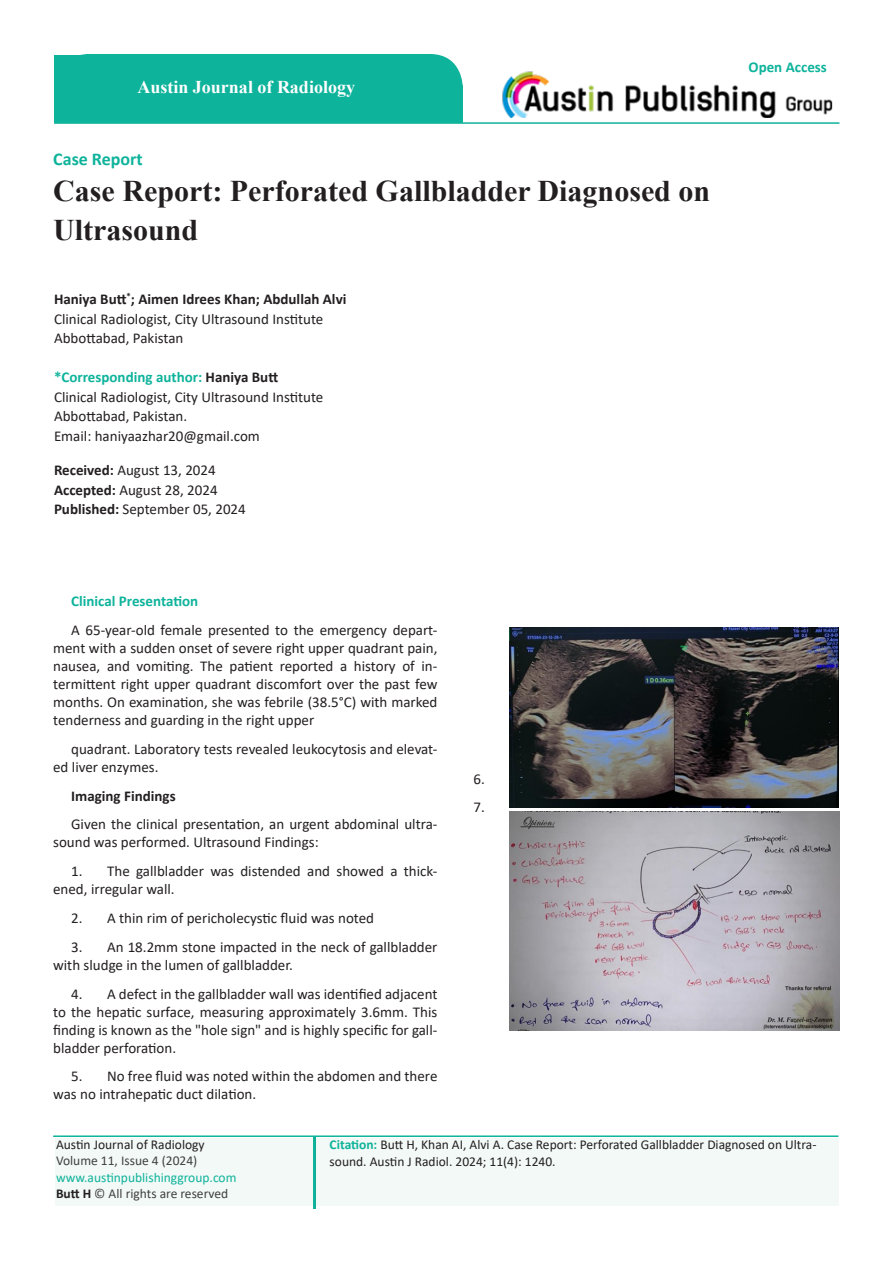
<style>
.page{position:relative;width:893px;height:1263px;background:#fff}
.page>*{position:absolute;margin:0;border:0;box-sizing:border-box;transform-origin:0 0}
.t1{font:700 30px/39px "Times New Roman";color:#231f20}
.t2{font:700 18px "Times New Roman";color:#fff}
.t3{font:700 18px "Calibri";color:#0eb39b}
.List_Paragraph{font:15px/18px "Calibri";color:#231f20}
.t4{font:700 15px "Calibri";color:#0eb39b}
.t5{font:700 15px "Calibri";color:#231f20}
.Normal__Web{font:15px "Calibri";color:#231f20}
.t6{font:13.5px/16.5px "Calibri";color:#231f20}
.t7{font:13.5px/16.5px "Calibri";color:#414042}
.s1{font-weight:700}
.s2{color:#231f20}
.s3{color:#0eb39b}
.s4{font-weight:700;color:#231f20}
.s5{font-weight:700;color:#0eb29a}
</style>
<div class="page">
<div style="left:55px;top:54px;width:408px;height:69px;background:#0eb39b;border-radius:33px"></div>
<img style="left:502px;top:71px;width:331px;height:46px">
<div style="left:55px;top:1138px;width:783px;height:68px;background:#f2f9f6"></div>
<div style="left:335px;top:86px;width:128px;height:37px;background:#0eb39b"></div>
<div style="left:313px;top:1136px;width:3px;height:73px;border:2px solid #0eb39b"></div>
<hr style="left:54px;top:122px;width:785px;height:2px;background:#0eb39b">
<hr style="left:53px;top:1135px;width:785px;height:2px;background:#0eb39b">
<img style="left:509px;top:628px;width:329px;height:180px">
<img style="left:509px;top:812px;width:331px;height:218px">
<p class="t2" style="left:137px;top:74px;width:219px">Austin Journal of Radiology</p>
<p class="t3" style="left:53px;top:147px;width:91px">Case Report</p>
<p class="t1" style="left:53px;top:171px;width:658px">Case Report: Perforated Gallbladder Diagnosed on<br>Ultrasound</p>
<p class="List_Paragraph" style="left:54px;top:289px;width:294px;line-height:19.5px"><span class="s1">Haniya Butt</span><sup>*</sup><span class="s1">; Aimen Idrees Khan; Abdullah Alvi<br></span>Clinical Radiologist, City Ultrasound Institute<br>Abbottabad, Pakistan</p>
<p class="t4" style="left:54px;top:367px;width:226px">*Corresponding author: <span class="s2">Haniya Butt</span></p>
<p class="List_Paragraph" style="left:54px;top:387px;width:271px;line-height:19.5px">Clinical Radiologist, City Ultrasound Institute<br>Abbottabad, Pakistan.</p>
<p class="List_Paragraph" style="left:54px;top:426px;width:207px">Email: haniyaazhar20@gmail.com</p>
<p class="List_Paragraph" style="left:54px;top:461px;width:163px"><span class="s1">Received:</span> August 13, 2024</p>
<p class="List_Paragraph" style="left:54px;top:480px;width:165px"><span class="s1">Accepted:</span> August 28, 2024</p>
<p class="List_Paragraph" style="left:54px;top:500px;width:193px"><span class="s1">Published:</span> September 05, 2024</p>
<p class="t4" style="left:71px;top:591px;width:129px">Clinical Presentation</p>
<p class="List_Paragraph" style="left:53px;top:621px;width:386px;text-align:justify;text-indent:18px">A 65-year-old female presented to the emergency depart&shy;ment with a sudden onset of severe right upper quadrant pain, nausea, and vomiting. The patient reported a history of in&shy;termittent right upper quadrant discomfort over the past few months. On examination, she was febrile (38.5°C) with marked tenderness and guarding in the right upper</p>
<p class="List_Paragraph" style="left:53px;top:739px;width:386px;text-indent:18px">quadrant. Laboratory tests revealed leukocytosis and elevat&shy;ed liver enzymes.</p>
<p class="t5" style="left:71px;top:785px;width:106px">Imaging Findings</p>
<p class="List_Paragraph" style="left:53px;top:815px;width:386px;text-indent:18px">Given the clinical presentation, an urgent abdominal ultra&shy;sound was performed. Ultrasound Findings:</p>
<p class="List_Paragraph" style="left:53px;top:862px;width:386px;text-indent:18px">1. The gallbladder was distended and showed a thick&shy;ened, irregular wall.</p>
<p class="List_Paragraph" style="left:71px;top:909px;width:304px">2. A thin rim of pericholecystic fluid was noted</p>
<p class="List_Paragraph" style="left:53px;top:937px;width:386px;text-indent:18px">3. An 18.2mm stone impacted in the neck of gallbladder with sludge in the lumen of gallbladder.</p>
<p class="List_Paragraph" style="left:53px;top:984px;width:386px;text-align:justify;text-indent:18px">4. A defect in the gallbladder wall was identified adjacent to the hepatic surface, measuring approximately 3.6mm. This finding is known as the "hole sign" and is highly specific for gall&shy;bladder perforation.</p>
<p class="List_Paragraph" style="left:53px;top:1067px;width:386px;text-indent:18px">5. No free fluid was noted within the abdomen and there was no intrahepatic duct dilation.</p>
<p class="Normal__Web" style="left:473px;top:768px;width:13px">6.</p>
<p class="List_Paragraph" style="left:473px;top:798px;width:13px">7.</p>
<p class="t4" style="left:748px;top:57px;width:80px">Open Access</p>
<p class="t6" style="left:56px;top:1136px;width:150px">Austin Journal of Radiology</p>
<p class="t7" style="left:56px;top:1152px;width:182px">Volume 11, Issue 4 (2024) <span class="s3">www.austinpublishinggroup.com<br></span><span class="s4">Butt H</span> © All rights are reserved</p>
<p class="t6" style="left:330px;top:1136px;width:488px"><span class="s5">Citation:</span> Butt H, Khan AI, Alvi A. Case Report: Perforated Gallbladder Diagnosed on Ultra&shy;sound. Austin J Radiol. 2024; 11(4): 1240.</p>
</div>
